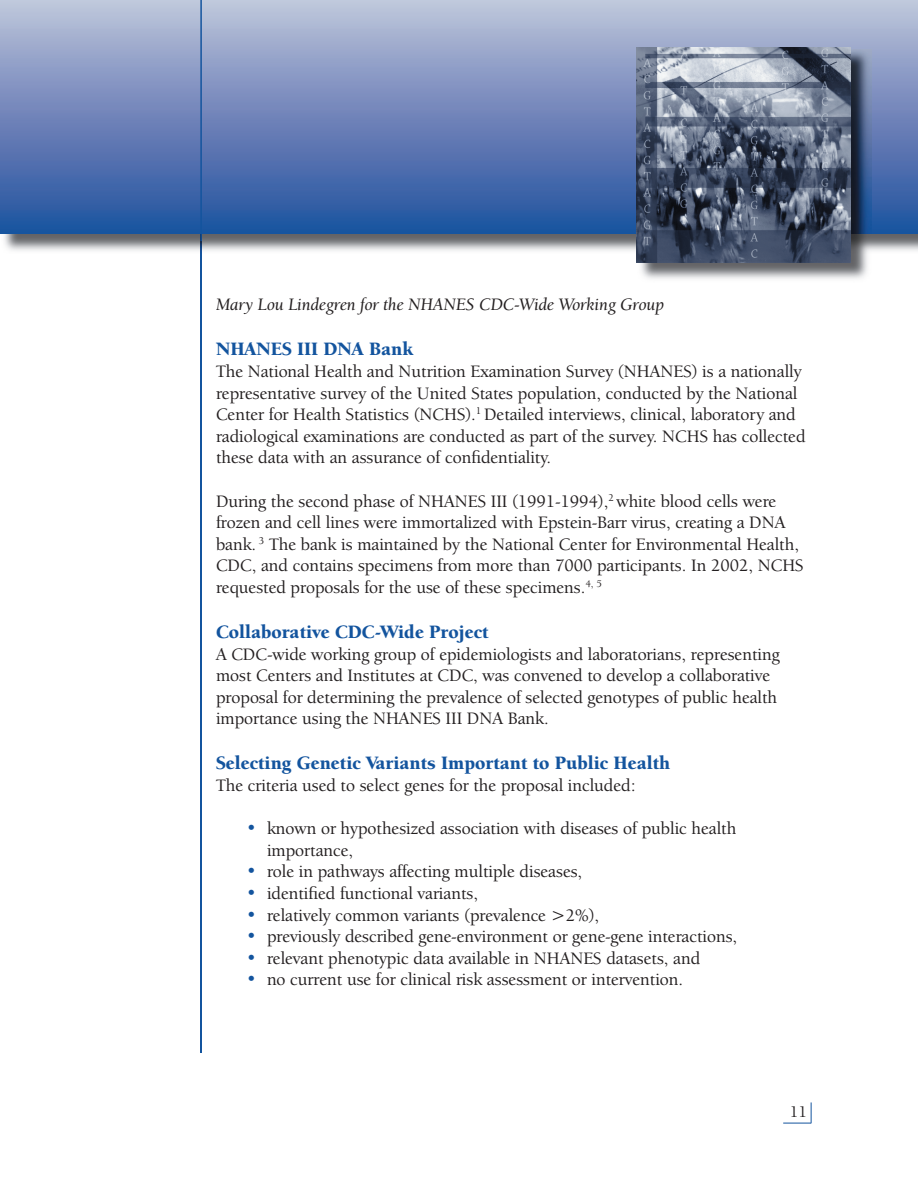
<style>
.page{position:relative;width:918px;height:1188px;background:#fff}
.page>*{position:absolute;margin:0;border:0;box-sizing:border-box;transform-origin:0 0}
.t1{font:900 19.5px "Berkeley Oldstyle IT Cby BT";color:#13549e}
.t2{font:500 18px/21.6px "Berkeley Oldstyle IT Cby BT";color:#231f20}
.t3{font:18px "Berkeley Oldstyle IT Cby BT Med Ital";color:#231f20}
.t4{font:500 16.5px "Berkeley Oldstyle IT Cby BT";color:#231f20}
.s1{color:#13549e}
</style>
<div class="page">
<svg style="left:783px;top:1102px;width:29px;height:22px"></svg>
<hr style="left:201px;top:254px;width:1px;height:799px;background:#13549e">
<img style="left:4px;top:234px;width:914px;height:20px">
<svg style="left:201px;top:241px;width:1px;height:13px"></svg>
<svg style="left:0;top:0;width:918px;height:234px;background:#738abc"></svg>
<hr style="left:200px;top:0;width:2px;height:241px;background:#13549e">
<img style="left:638px;top:49px;width:233px;height:230px">
<img style="left:636px;top:48px;width:215px;height:214px">
<p class="t3" style="left:216px;top:294px;width:450px">Mary Lou Lindegren for the NHANES CDC-Wide Working Group</p>
<h1 class="t1" style="left:216px;top:337px;width:199px">NHANES III DNA Bank</h1>
<p class="t2" style="left:216px;top:360px;width:591px">The National Health and Nutrition Examination Survey (NHANES) is a nationally representative survey of the United States population, conducted by the National Center for Health Statistics (NCHS).<sup>1</sup> Detailed interviews, clinical, laboratory and radiological examinations are conducted as part of the survey. NCHS has collected these data with an assurance of confidentiality.</p>
<p class="t2" style="left:216px;top:490px;width:589px">During the second phase of NHANES III (1991-1994),<sup>2</sup> white blood cells were frozen and cell lines were immortalized with Epstein-Barr virus, creating a DNA bank. <sup>3</sup> The bank is maintained by the National Center for Environmental Health, CDC, and contains specimens from more than 7000 participants. In 2002, NCHS requested proposals for the use of these specimens.<sup>4,</sup> <sup>5</sup></p>
<h1 class="t1" style="left:216px;top:620px;width:274px">Collaborative CDC-Wide Project</h1>
<p class="t2" style="left:216px;top:643px;width:565px">A CDC-wide working group of epidemiologists and laboratorians, representing most Centers and Institutes at CDC, was convened to develop a collaborative proposal for determining the prevalence of selected genotypes of public health importance using the NHANES III DNA Bank.</p>
<h1 class="t1" style="left:216px;top:751px;width:456px">Selecting Genetic Variants Important to Public Health</h1>
<p class="t2" style="left:216px;top:774px;width:421px">The criteria used to select genes for the proposal included:</p>
<p class="t2" style="left:267px;top:817px;width:471px;text-indent:-21px"><span class="s1">•</span> known or hypothesized association with diseases of public health importance,</p>
<p class="t2" style="left:246px;top:861px;width:338px"><span class="s1">•</span> role in pathways affecting multiple diseases,</p>
<p class="t2" style="left:246px;top:882px;width:234px"><span class="s1">•</span> identified functional variants,</p>
<p class="t2" style="left:246px;top:904px;width:355px"><span class="s1">•</span> relatively common variants (prevalence &gt;2%),</p>
<p class="t2" style="left:246px;top:925px;width:493px"><span class="s1">•</span> previously described gene-environment or gene-gene interactions,</p>
<p class="t2" style="left:246px;top:947px;width:456px"><span class="s1">•</span> relevant phenotypic data available in NHANES datasets, and</p>
<p class="t2" style="left:246px;top:969px;width:439px"><span class="s1">•</span> no current use for clinical risk assessment or intervention.</p>
<p class="t4" style="left:790px;top:1102px;width:19px">11</p>
</div>
